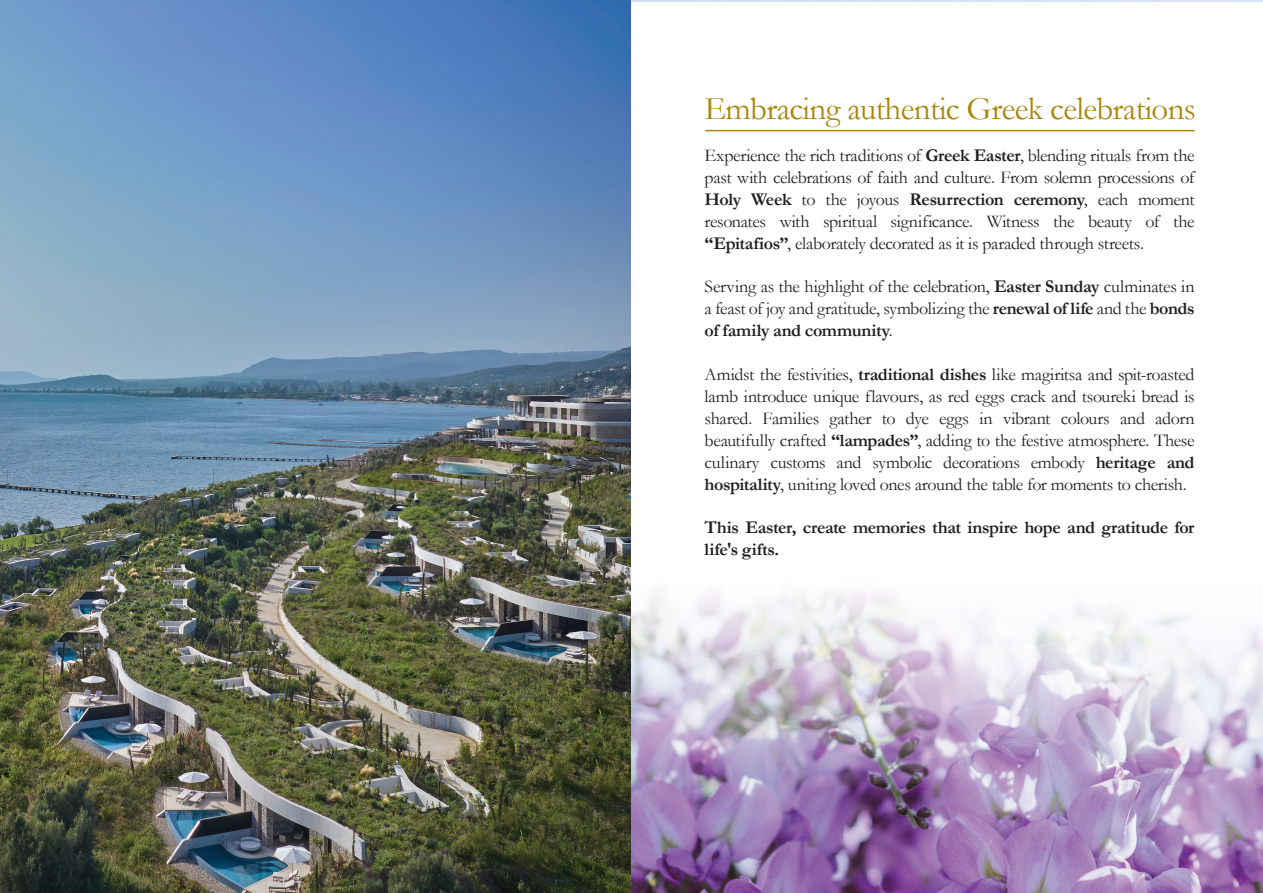
<style>
.page{position:relative;width:1263px;height:893px;background:#fff}
.page>*{position:absolute;margin:0;border:0;box-sizing:border-box;transform-origin:0 0}
.t1{font:33px "Garamond";letter-spacing:-.02em;color:#a9860b}
.t2{font:18px/21.9px "Garamond";letter-spacing:-.02em;color:#231f20;text-align:justify}
.t3{font:700 18px/21.9px "Garamond";letter-spacing:-.02em;color:#231f20}
.s1{font-weight:700}
</style>
<div class="page">
<img style="left:0;top:0;width:1263px;height:893px">
<svg style="left:631px;top:3px;width:632px;height:785px"></svg>
<hr style="left:705px;top:130px;width:489px;height:1px;background:#a9860b">
<h1 class="t1" style="left:704px;top:89px;width:493px">Embracing authentic Greek celebrations</h1>
<p class="t2" style="left:705px;top:144px;width:491px">Experience the rich traditions of <span class="s1">Greek Easter</span>, blending rituals from the past with celebrations of faith and culture. From solemn processions of <span class="s1">Holy Week</span> to the joyous <span class="s1">Resurrection ceremony</span>, each moment resonates with spiritual significance. Witness the beauty of the <span class="s1">“Epitafios”</span>, elaborately decorated as it is paraded through streets.</p>
<p class="t2" style="left:705px;top:276px;width:492px">Serving as the highlight of the celebration, <span class="s1">Easter Sunday</span> culminates in a feast of joy and gratitude, symbolizing the <span class="s1">renewal of life</span> and the <span class="s1">bonds of family and community</span>.</p>
<p class="t2" style="left:705px;top:363px;width:491px">Amidst the festivities, <span class="s1">traditional dishes</span> like magiritsa and spit-roasted lamb introduce unique flavours, as red eggs crack and tsoureki bread is shared. Families gather to dye eggs in vibrant colours and adorn beautifully crafted <span class="s1">“lampades”</span>, adding to the festive atmosphere. These culinary customs and symbolic decorations embody <span class="s1">heritage and hospitality</span>, uniting loved ones around the table for moments to cherish.</p>
<p class="t3" style="left:705px;top:516px;width:491px">This Easter, create memories that inspire hope and gratitude for life's gifts.</p>
</div>
